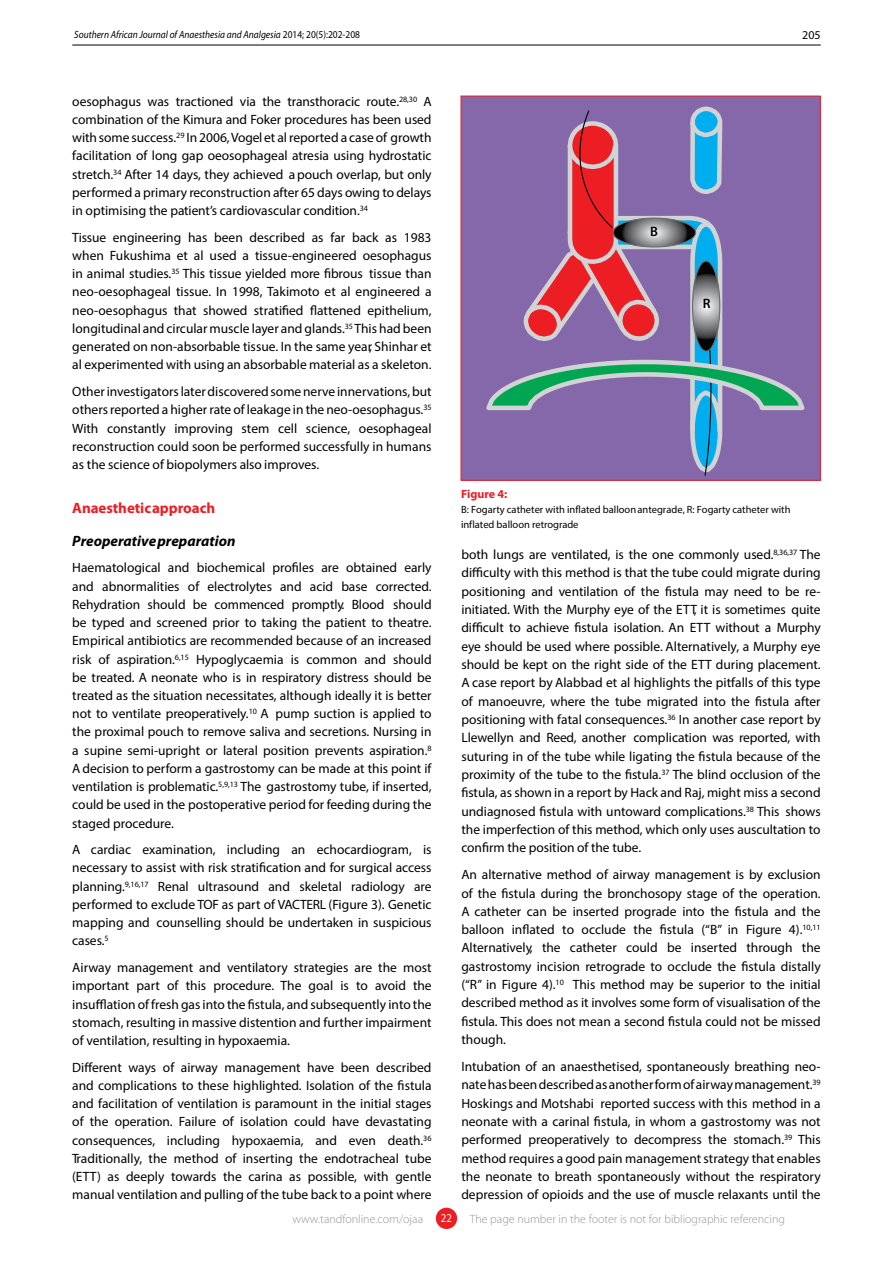
<style>
.page{position:relative;width:893px;height:1263px;background:#fff}
.page>*{position:absolute;margin:0;border:0;box-sizing:border-box;transform-origin:0 0}
.t1{font:italic 700 15px "Myriad Pro";color:#000}
.t2{font:700 15px "Myriad Pro";letter-spacing:-.005em;color:#ed1d24}
.t3{font:600 13.65px "Myriad Pro";color:#000}
.t4{font:13.5px/18.1px "Myriad Pro";color:#000;text-align:justify}
.t5{font:300 12px "Myriad Pro";color:#939598}
.t6{font:700 12px "Myriad Pro";letter-spacing:-.005em;color:#ed1d24}
.t7{font:12px "Myriad Pro";color:#000}
.t8{font:12px "Myriad Pro";color:#fff;scale:.9 1}
.t9{font:10.5px/15px "Myriad Pro";color:#000}
.t10{font:italic 10.5px "Myriad Pro";color:#000;scale:.9 1}
.s1{font-style:normal}
</style>
<div class="page">
<hr style="left:72px;top:45px;width:749px;height:1px;background:#000">
<div style="left:436px;top:1208px;width:21px;height:21px;background:#ed1d24;border-radius:50%"></div>
<div style="left:463px;top:98px;width:356px;height:381px;background:#8468aa"></div>
<svg style="left:482px;top:104px;width:327px;height:373px;background:#8970a1"></svg>
<div style="left:692px;top:261px;width:28px;height:91px;border:1px solid #6d6e71;border-radius:50%"></div>
<div style="left:461px;top:96px;width:360px;height:385px;border:1px solid #ed1d24"></div>
<p class="t10" style="left:74px;top:28px;width:319px">Southern African Journal of Anaesthesia and Analgesia <span class="s1">2014; 20(5):202-208</span></p>
<p class="t4" style="left:72px;top:92px;width:361px">oesophagus was tractioned via the transthoracic route.<sup>28,30</sup> A combination of the Kimura and Foker procedures has been used with some success.<sup>29</sup> In 2006, Vogel et al reported a case of growth facilitation of long gap oeosophageal atresia using hydrostatic stretch.<sup>34</sup> After 14 days, they achieved a pouch overlap, but only performed a primary reconstruction after 65 days owing to delays in optimising the patient’s cardiovascular condition.<sup>34</sup></p>
<p class="t4" style="left:72px;top:228px;width:361px">Tissue engineering has been described as far back as 1983 when Fukushima et al used a tissue-engineered oesophagus in animal studies.<sup>35</sup> This tissue yielded more fibrous tissue than neo-oesophageal tissue. In 1998, Takimoto et al engineered a neo-oesophagus that showed stratified flattened epithelium, longitudinal and circular muscle layer and glands.<sup>35</sup> This had been generated on non-absorbable tissue. In the same year, Shinhar et al experimented with using an absorbable material as a skeleton.</p>
<p class="t4" style="left:72px;top:382px;width:361px">Other investigators later discovered some nerve innervations, but others reported a higher rate of leakage in the neo-oesophagus.<sup>35<br></sup>With constantly improving stem cell science, oesophageal reconstruction could soon be performed successfully in humans as the science of biopolymers also improves.</p>
<p class="t2" style="left:72px;top:499px;width:144px">Anaesthetic approach</p>
<p class="t1" style="left:72px;top:532px;width:165px">Preoperative preparation</p>
<p class="t4" style="left:72px;top:559px;width:361px">Haematological and biochemical profiles are obtained early and abnormalities of electrolytes and acid base corrected.<br>Rehydration should be commenced promptly. Blood should be typed and screened prior to taking the patient to theatre.<br>Empirical antibiotics are recommended because of an increased risk of aspiration.<sup>6,15</sup> Hypoglycaemia is common and should be treated. A neonate who is in respiratory distress should be treated as the situation necessitates, although ideally it is better not to ventilate preoperatively.<sup>10</sup> A pump suction is applied to the proximal pouch to remove saliva and secretions. Nursing in a supine semi-upright or lateral position prevents aspiration.<sup>8<br></sup>A decision to perform a gastrostomy can be made at this point if ventilation is problematic.<sup>5,9,13</sup> The gastrostomy tube, if inserted, could be used in the postoperative period for feeding during the staged procedure.</p>
<p class="t4" style="left:72px;top:840px;width:361px">A cardiac examination, including an echocardiogram, is necessary to assist with risk stratification and for surgical access planning.<sup>9,16,17</sup> Renal ultrasound and skeletal radiology are performed to exclude TOF as part of VACTERL (Figure 3). Genetic mapping and counselling should be undertaken in suspicious cases.<sup>5</sup></p>
<p class="t4" style="left:72px;top:958px;width:361px">Airway management and ventilatory strategies are the most important part of this procedure. The goal is to avoid the insufflation of fresh gas into the fistula, and subsequently into the stomach, resulting in massive distention and further impairment of ventilation, resulting in hypoxaemia.</p>
<p class="t4" style="left:72px;top:1058px;width:361px">Different ways of airway management have been described and complications to these highlighted. Isolation of the fistula and facilitation of ventilation is paramount in the initial stages of the operation. Failure of isolation could have devastating consequences, including hypoxaemia, and even death.<sup>36<br></sup>Traditionally, the method of inserting the endotracheal tube (ETT) as deeply towards the carina as possible, with gentle manual ventilation and pulling of the tube back to a point where</p>
<p class="t7" style="left:802px;top:27px;width:20px">205</p>
<p class="t3" style="left:650px;top:223px;width:9px">B</p>
<p class="t3" style="left:703px;top:295px;width:9px">R</p>
<p class="t6" style="left:461px;top:487px;width:48px">Figure 4:</p>
<p class="t9" style="left:461px;top:502px;width:331px">B: Fogarty catheter with inflated balloon antegrade, R: Fogarty catheter with inflated balloon retrograde</p>
<p class="t4" style="left:461px;top:545px;width:361px">both lungs are ventilated, is the one commonly used.<sup>8,36,37</sup> The difficulty with this method is that the tube could migrate during positioning and ventilation of the fistula may need to be re&shy;initiated. With the Murphy eye of the ETT, it is sometimes quite difficult to achieve fistula isolation. An ETT without a Murphy eye should be used where possible. Alternatively, a Murphy eye should be kept on the right side of the ETT during placement.<br>A case report by Alabbad et al highlights the pitfalls of this type of manoeuvre, where the tube migrated into the fistula after positioning with fatal consequences.<sup>36</sup> In another case report by Llewellyn and Reed, another complication was reported, with suturing in of the tube while ligating the fistula because of the proximity of the tube to the fistula.<sup>37</sup> The blind occlusion of the fistula, as shown in a report by Hack and Raj, might miss a second undiagnosed fistula with untoward complications.<sup>38</sup> This shows the imperfection of this method, which only uses auscultation to confirm the position of the tube.</p>
<p class="t4" style="left:461px;top:865px;width:361px">An alternative method of airway management is by exclusion of the fistula during the bronchosopy stage of the operation.<br>A catheter can be inserted prograde into the fistula and the balloon inflated to occlude the fistula (“B” in Figure 4).<sup>10,11<br></sup>Alternatively, the catheter could be inserted through the gastrostomy incision retrograde to occlude the fistula distally (“R” in Figure 4).<sup>10</sup> This method may be superior to the initial described method as it involves some form of visualisation of the fistula. This does not mean a second fistula could not be missed though.</p>
<p class="t4" style="left:461px;top:1057px;width:361px">Intubation of an anaesthetised, spontaneously breathing neo&shy;nate has been described asanother form of airway management.<sup>39<br></sup>Hoskings and Motshabi reported success with this method in a neonate with a carinal fistula, in whom a gastrostomy was not performed preoperatively to decompress the stomach.<sup>39</sup> This method requires a good pain management strategy that enables the neonate to breath spontaneously without the respiratory depression of opioids and the use of muscle relaxants until the</p>
<p class="t5" style="left:292px;top:1213px;width:132px">www.tandfonline.com/ojaa</p>
<p class="t8" style="left:441px;top:1211px;width:14px">22</p>
<p class="t5" style="left:470px;top:1213px;width:317px">The page number in the footer is not for bibliographic referencing</p>
</div>
